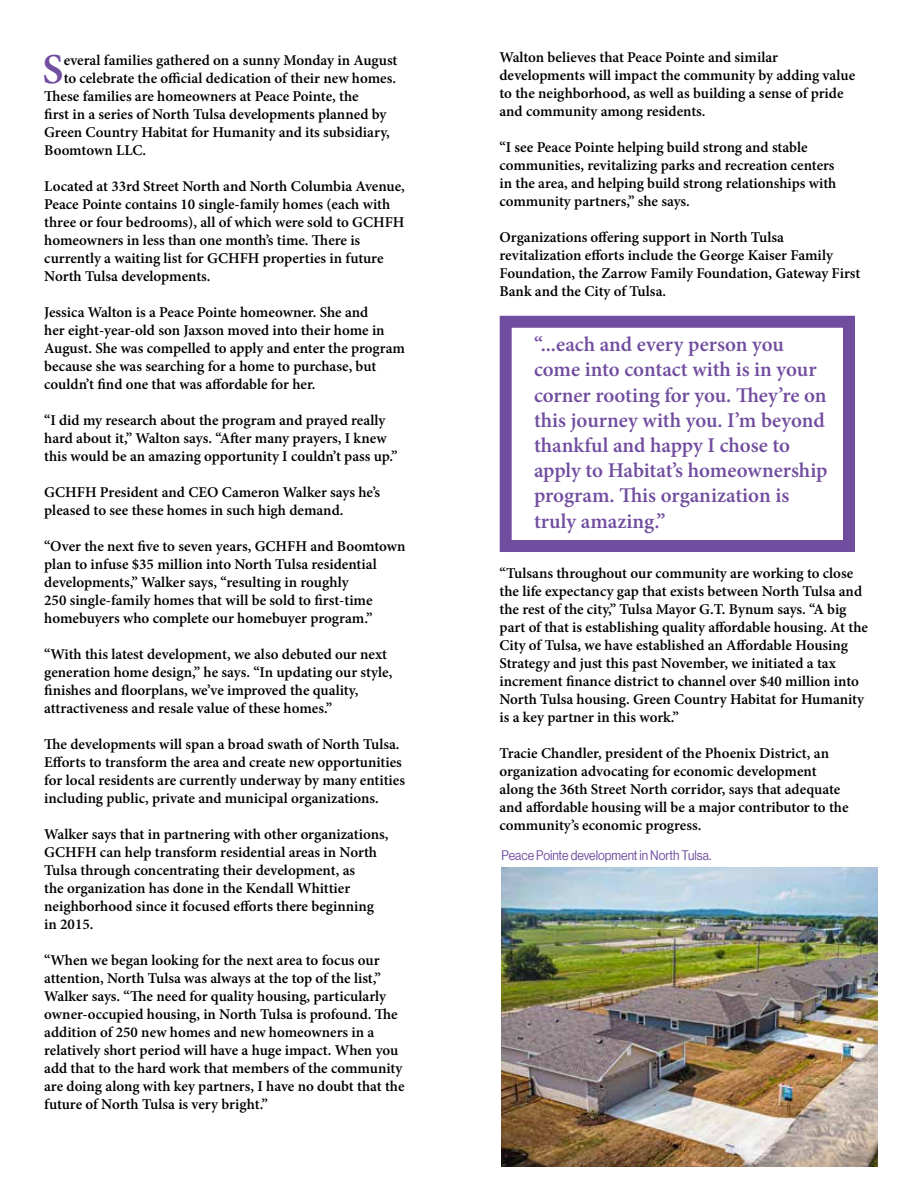
<style>
.page{position:relative;width:918px;height:1188px;background:#fff}
.page>*{position:absolute;margin:0;border:0;box-sizing:border-box;transform-origin:0 0}
.t1{font:600 42.75px "Minion Pro";color:#714e9f}
.t2{font:600 21px/25.2px "Minion Pro";color:#714d9f}
.t3{font:600 15px/18px "Minion Pro";color:#000101}
.t4{font:600 15px/18px "Minion Pro";color:#000}
.t5{font:13.5px "Neue Haas Grotesk Display";color:#714d9f;scale:.9 1}
</style>
<div class="page">
<div style="left:500px;top:316px;width:355px;height:236px;border:12px solid #714d9f"></div>
<img style="left:502px;top:867px;width:376px;height:299px">
<h1 class="t1" style="left:43px;top:40px;width:23px">S</h1>
<p class="t3" style="left:64px;top:51px;width:335px">everal families gathered on a sunny Monday in August</p>
<p class="t3" style="left:64px;top:69px;width:334px">to celebrate the official dedication of their new homes.</p>
<p class="t3" style="left:44px;top:87px;width:316px">These families are homeowners at Peace Pointe, the</p>
<p class="t3" style="left:44px;top:105px;width:344px">first in a series of North Tulsa developments planned by</p>
<p class="t3" style="left:44px;top:123px;width:347px">Green Country Habitat for Humanity and its subsidiary,</p>
<p class="t3" style="left:44px;top:141px;width:103px">Boomtown LLC.</p>
<p class="t3" style="left:44px;top:177px;width:362px">Located at 33rd Street North and North Columbia Avenue, Peace Pointe contains 10 single-family homes (each with three or four bedrooms), all of which were sold to GCHFH homeowners in less than one month’s time. There is currently a waiting list for GCHFH properties in future North Tulsa developments.</p>
<p class="t3" style="left:44px;top:303px;width:362px">Jessica Walton is a Peace Pointe homeowner. She and<br>her eight-year-old son Jaxson moved into their home in August. She was compelled to apply and enter the program because she was searching for a home to purchase, but couldn’t find one that was affordable for her.</p>
<p class="t3" style="left:44px;top:411px;width:355px">“I did my research about the program and prayed really hard about it,” Walton says. “After many prayers, I knew this would be an amazing opportunity I couldn’t pass up.”</p>
<p class="t3" style="left:44px;top:483px;width:337px">GCHFH President and CEO Cameron Walker says he’s pleased to see these homes in such high demand.</p>
<p class="t3" style="left:44px;top:537px;width:363px">“Over the next five to seven years, GCHFH and Boomtown plan to infuse $35 million into North Tulsa residential developments,” Walker says, “resulting in roughly<br>250 single-family homes that will be sold to first-time homebuyers who complete our homebuyer program.”</p>
<p class="t3" style="left:44px;top:645px;width:350px">“With this latest development, we also debuted our next generation home design,” he says. “In updating our style, finishes and floorplans, we’ve improved the quality, attractiveness and resale value of these homes.”</p>
<p class="t3" style="left:44px;top:735px;width:362px">The developments will span a broad swath of North Tulsa.<br>Efforts to transform the area and create new opportunities for local residents are currently underway by many entities including public, private and municipal organizations.</p>
<p class="t3" style="left:44px;top:825px;width:346px">Walker says that in partnering with other organizations, GCHFH can help transform residential areas in North Tulsa through concentrating their development, as<br>the organization has done in the Kendall Whittier neighborhood since it focused efforts there beginning in 2015.</p>
<p class="t3" style="left:44px;top:951px;width:362px">“When we began looking for the next area to focus our attention, North Tulsa was always at the top of the list,” Walker says. “The need for quality housing, particularly owner-occupied housing, in North Tulsa is profound. The addition of 250 new homes and new homeowners in a relatively short period will have a huge impact. When you add that to the hard work that members of the community are doing along with key partners, I have no doubt that the future of North Tulsa is very bright.”</p>
<p class="t4" style="left:499px;top:48px;width:357px">Walton believes that Peace Pointe and similar developments will impact the community by adding value to the neighborhood, as well as building a sense of pride and community among residents.</p>
<p class="t4" style="left:499px;top:138px;width:338px">“I see Peace Pointe helping build strong and stable communities, revitalizing parks and recreation centers in the area, and helping build strong relationships with community partners,” she says.</p>
<p class="t4" style="left:499px;top:228px;width:362px">Organizations offering support in North Tulsa revitalization efforts include the George Kaiser Family Foundation, the Zarrow Family Foundation, Gateway First Bank and the City of Tulsa.</p>
<p class="t2" style="left:534px;top:332px;width:295px">“...each and every person you come into contact with is in your corner rooting for you. They’re on this journey with you. I’m beyond thankful and happy I chose to apply to Habitat’s homeownership program. This organization is truly amazing.”</p>
<p class="t4" style="left:499px;top:564px;width:370px">“Tulsans throughout our community are working to close the life expectancy gap that exists between North Tulsa and the rest of the city,” Tulsa Mayor G.T. Bynum says. “A big part of that is establishing quality affordable housing. At the City of Tulsa, we have established an Affordable Housing Strategy and just this past November, we initiated a tax increment finance district to channel over $40 million into North Tulsa housing. Green Country Habitat for Humanity is a key partner in this work.”</p>
<p class="t4" style="left:499px;top:744px;width:351px">Tracie Chandler, president of the Phoenix District, an organization advocating for economic development along the 36th Street North corridor, says that adequate and affordable housing will be a major contributor to the community’s economic progress.</p>
<p class="t5" style="left:502px;top:847px;width:234px">Peace Pointe development in North Tulsa.</p>
</div>
